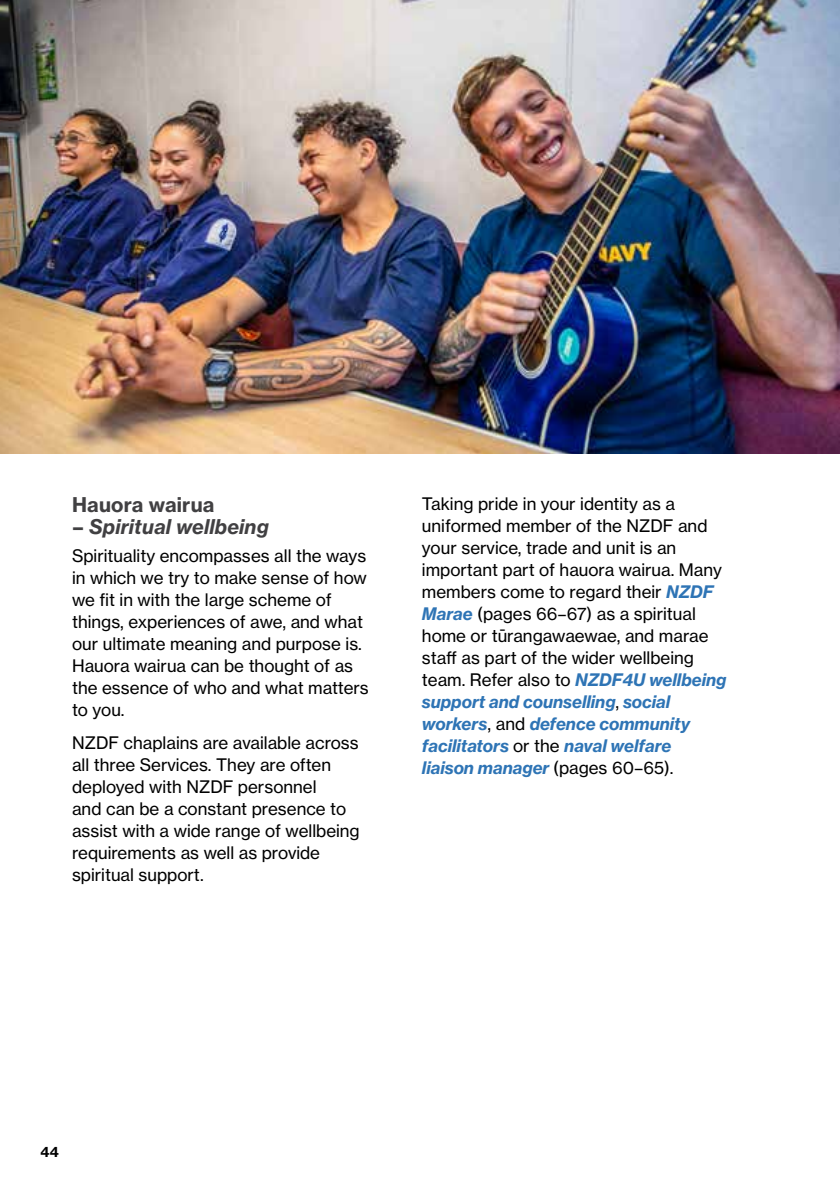
<style>
.page{position:relative;width:840px;height:1191px;background:#fff}
.page>*{position:absolute;margin:0;border:0;box-sizing:border-box;transform-origin:0 0}
.t1{font:italic 700 20px "Haas Grot Text 76";letter-spacing:.01em;color:#414042}
.t2{font:700 20px "Haas Grot Text 75";letter-spacing:.01em;color:#414042}
.t3{font:17px/22px "Haas Grot Text 55 Roman";color:#000}
.t4{font:italic 700 17px/22px "Haas Grot Text 76";color:#2e74b5}
.t5{font:700 14px "Haas Grot Text 75";color:#000}
.s1{font-family:"Haas Grot Text 75";font-style:normal}
.s2{font-family:"Haas Grot Text 76";font-weight:700;font-style:italic;color:#2e74b5}
.s3{font-family:"Haas Grot Text 55 Roman";font-weight:400;font-style:normal;color:#000}
</style>
<div class="page">
<img style="left:0;top:0;width:839px;height:454px">
<p class="t2" style="left:72px;top:492px;width:144px">Hauora wairua</p>
<p class="t1" style="left:72px;top:514px;width:198px"><span class="s1">–</span> Spiritual wellbeing</p>
<p class="t3" style="left:72px;top:544px;width:298px">Spirituality encompasses all the ways in which we try to make sense of how we fit in with the large scheme of things, experiences of awe, and what our ultimate meaning and purpose is.<br>Hauora wairua can be thought of as the essence of who and what matters to you.</p>
<p class="t3" style="left:72px;top:732px;width:289px">NZDF chaplains are available across all three Services. They are often deployed with NZDF personnel<br>and can be a constant presence to assist with a wide range of wellbeing requirements as well as provide spiritual support.</p>
<p class="t3" style="left:422px;top:492px;width:306px">Taking pride in your identity as a uniformed member of the NZDF and your service, trade and unit is an important part of hauora wairua. Many members come to regard their <span class="s2">NZDF Marae</span> (pages 66–67) as a spiritual home or tūrangawaewae, and marae staff as part of the wider wellbeing team. Refer also to <span class="s2">NZDF4U wellbeing</span></p>
<p class="t4" style="left:422px;top:690px;width:269px">support and counselling<span class="s3">,</span> social workers<span class="s3">, and</span> defence community facilitators <span class="s3">or the</span> naval welfare liaison manager <span class="s3">(pages 60–65).</span></p>
<p class="t5" style="left:40px;top:1143px;width:20px">44</p>
</div>
